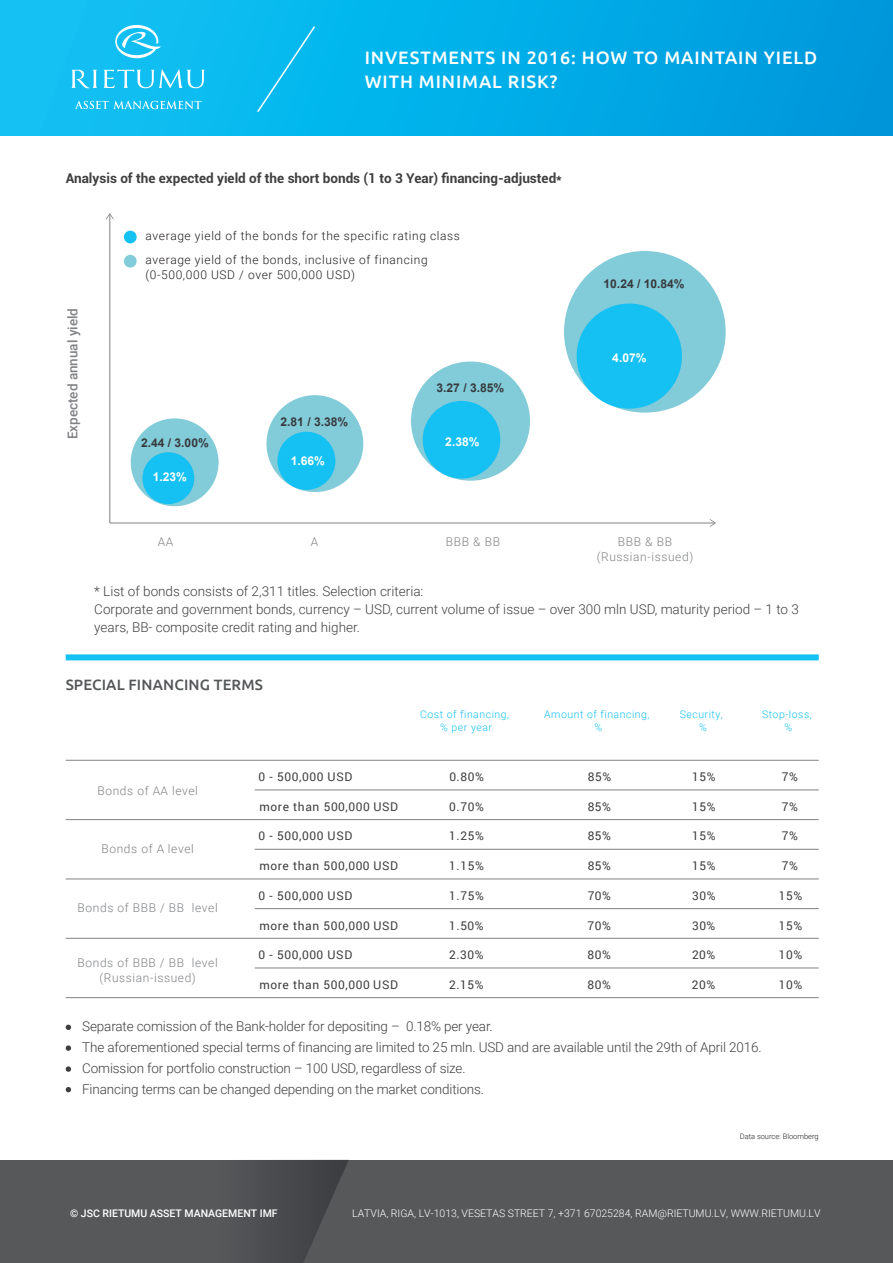
<style>
.page{position:relative;width:893px;height:1263px;background:#fff}
.page>*{position:absolute;margin:0;border:0;box-sizing:border-box;transform-origin:0 0}
.t1{font:500 18px/24px "Ubuntu";letter-spacing:.05em;color:#fff}
.t2{font:500 15px "Ubuntu";letter-spacing:.01em;color:#545758}
.t3{font:300 13.5px/21px "Roboto";letter-spacing:-.01em;color:#3f3f40}
.t4{font:700 13.5px "Roboto";color:#3f3f40}
.t5{font:500 13.5px "Roboto";color:#808285}
.t6{font:12px "Roboto";letter-spacing:.045em;color:#3f3f40}
.t7{font:300 12px/24px "Roboto";letter-spacing:.05em;color:#231f20}
.t8{font:300 12px/15px "Roboto";letter-spacing:.05em;color:#808285;text-align:center}
.t9{font:700 12px "Arial";color:#373a3d}
.t10{font:700 12px "Arial";color:#fff}
.t11{font:300 10.5px "Roboto";color:#fff}
.t12{font:300 10.5px/13.5px "Roboto";letter-spacing:.05em;color:#15c0f2;text-align:center}
.t13{font:500 10.5px "Roboto";color:#fff}
.t14{font:300 7.5px "Roboto";color:#231f20}
</style>
<div class="page">
<svg style="left:0;top:0;width:893px;height:135px;background:#04aee8"></svg>
<div style="left:66px;top:654px;width:753px;height:6px;background:#15c0f2"></div>
<hr style="left:109px;top:214px;width:1px;height:309px;background:#808285">
<svg style="left:106px;top:213px;width:8px;height:6px"></svg>
<hr style="left:110px;top:523px;width:605px;height:1px;background:#808285">
<svg style="left:710px;top:519px;width:6px;height:8px"></svg>
<div style="left:131px;top:418px;width:88px;height:88px;background:#82cbd9;border-radius:50%"></div>
<div style="left:142px;top:452px;width:52px;height:52px;background:#15c0f2;border-radius:50%"></div>
<div style="left:266px;top:395px;width:97px;height:97px;background:#82cbd9;border-radius:50%"></div>
<div style="left:277px;top:432px;width:58px;height:58px;background:#15c0f2;border-radius:50%"></div>
<div style="left:411px;top:361px;width:119px;height:120px;background:#82cbd9;border-radius:50%"></div>
<div style="left:423px;top:401px;width:77px;height:77px;background:#15c0f2;border-radius:50%"></div>
<div style="left:564px;top:251px;width:162px;height:162px;background:#82cbd9;border-radius:50%"></div>
<div style="left:577px;top:304px;width:105px;height:105px;background:#15c0f2;border-radius:50%"></div>
<div style="left:124px;top:231px;width:13px;height:12px;background:#15c0f2;border-radius:50%"></div>
<div style="left:124px;top:255px;width:13px;height:13px;background:#82cbd9;border-radius:50%"></div>
<hr style="left:66px;top:760px;width:753px;height:1px;background:#808285">
<hr style="left:255px;top:790px;width:564px;height:1px;background:#808285">
<hr style="left:66px;top:819px;width:753px;height:1px;background:#808285">
<hr style="left:255px;top:849px;width:564px;height:1px;background:#808285">
<hr style="left:66px;top:879px;width:753px;height:1px;background:#808285">
<hr style="left:255px;top:908px;width:564px;height:1px;background:#808285">
<hr style="left:66px;top:938px;width:753px;height:1px;background:#808285">
<hr style="left:255px;top:968px;width:564px;height:1px;background:#808285">
<hr style="left:66px;top:997px;width:753px;height:1px;background:#808285">
<svg style="left:66px;top:1024px;width:5px;height:6px"></svg>
<svg style="left:66px;top:1045px;width:5px;height:6px"></svg>
<svg style="left:66px;top:1066px;width:5px;height:6px"></svg>
<svg style="left:66px;top:1087px;width:5px;height:5px"></svg>
<div style="left:0;top:1160px;width:893px;height:103px;background:#57585a"></div>
<svg style="left:263px;top:1160px;width:86px;height:103px"></svg>
<svg style="left:71px;top:70px;width:26px;height:18px"></svg>
<svg style="left:104px;top:69px;width:101px;height:19px;background:#46ccf3"></svg>
<svg style="left:115px;top:24px;width:46px;height:35px"></svg>
<svg style="left:75px;top:101px;width:127px;height:8px"></svg>
<div style="left:256px;top:25px;width:61px;height:89px;background:#06b9ee"></div>
<h1 class="t1" style="left:365px;top:45px;width:454px">INVESTMENTS IN 2016: HOW TO MAINTAIN YIELD<br>WITH MINIMAL RISK?</h1>
<p class="t4" style="left:66px;top:168px;width:498px">Analysis of the expected yield of the short bonds (1 to 3 Year) financing-adjusted*</p>
<p class="t5" style="left:63px;top:439px;width:133px;rotate:-90deg">Expected annual yield</p>
<p class="t7" style="left:146px;top:224px;width:316px">average yield of the bonds for the specific rating class average yield of the bonds, inclusive of financing</p>
<p class="t7" style="left:146px;top:263px;width:211px">(0-500,000 USD / over 500,000 USD)</p>
<p class="t9" style="left:141px;top:434px;width:69px">2.44 / 3.00%</p>
<p class="t10" style="left:153px;top:469px;width:36px">1.23%</p>
<p class="t9" style="left:281px;top:414px;width:69px">2.81 / 3.38%</p>
<p class="t10" style="left:291px;top:453px;width:36px">1.66%</p>
<p class="t9" style="left:437px;top:380px;width:69px">3.27 / 3.85%</p>
<p class="t10" style="left:445px;top:434px;width:36px">2.38%</p>
<p class="t9" style="left:604px;top:276px;width:83px">10.24 / 10.84%</p>
<p class="t10" style="left:612px;top:349px;width:36px">4.07%</p>
<p class="t8" style="left:158px;top:533px;width:17px">АА</p>
<p class="t8" style="left:311px;top:533px;width:9px">А</p>
<p class="t8" style="left:446px;top:534px;width:56px">ВВВ &amp; ВВ</p>
<p class="t8" style="left:597px;top:533px;width:98px">ВВВ &amp; ВВ (Russian-issued)</p>
<p class="t3" style="left:94px;top:581px;width:706px;line-height:18px">* List of bonds consists of 2,311 titles. Selection criteria:<br>Corporate and government bonds, currency – USD, current volume of issue – over 300 mln USD, maturity period – 1 to 3 years, BB- composite credit rating and higher.</p>
<p class="t2" style="left:66px;top:675px;width:199px">SPECIAL FINANCING TERMS</p>
<p class="t12" style="left:420px;top:707px;width:91px">Cost of financing, % per year</p>
<p class="t12" style="left:544px;top:707px;width:107px">Amount of financing, %</p>
<p class="t12" style="left:680px;top:707px;width:45px">Security, %</p>
<p class="t12" style="left:762px;top:707px;width:51px">Stop-loss, %</p>
<p class="t8" style="left:97px;top:783px;width:102px">Bonds of АА level</p>
<p class="t8" style="left:101px;top:840px;width:94px">Bonds of А level</p>
<p class="t8" style="left:78px;top:900px;width:142px">Bonds of ВВВ / BB level</p>
<p class="t6" style="left:259px;top:768px;width:95px">0 - 500,000 USD</p>
<p class="t6" style="left:449px;top:768px;width:36px">0.80%</p>
<p class="t6" style="left:588px;top:768px;width:25px">85%</p>
<p class="t6" style="left:692px;top:768px;width:25px">15%</p>
<p class="t6" style="left:782px;top:768px;width:18px">7%</p>
<p class="t6" style="left:259px;top:798px;width:140px">more than 500,000 USD</p>
<p class="t6" style="left:449px;top:798px;width:36px">0.70%</p>
<p class="t6" style="left:588px;top:798px;width:25px">85%</p>
<p class="t6" style="left:692px;top:798px;width:25px">15%</p>
<p class="t6" style="left:782px;top:798px;width:18px">7%</p>
<p class="t6" style="left:259px;top:828px;width:95px">0 - 500,000 USD</p>
<p class="t6" style="left:449px;top:828px;width:36px">1.25%</p>
<p class="t6" style="left:588px;top:828px;width:25px">85%</p>
<p class="t6" style="left:692px;top:828px;width:25px">15%</p>
<p class="t6" style="left:782px;top:828px;width:18px">7%</p>
<p class="t6" style="left:259px;top:857px;width:140px">more than 500,000 USD</p>
<p class="t6" style="left:449px;top:857px;width:36px">1.15%</p>
<p class="t6" style="left:588px;top:857px;width:25px">85%</p>
<p class="t6" style="left:692px;top:857px;width:25px">15%</p>
<p class="t6" style="left:782px;top:857px;width:18px">7%</p>
<p class="t6" style="left:259px;top:887px;width:95px">0 - 500,000 USD</p>
<p class="t6" style="left:449px;top:887px;width:36px">1.75%</p>
<p class="t6" style="left:588px;top:887px;width:25px">70%</p>
<p class="t6" style="left:692px;top:887px;width:25px">30%</p>
<p class="t6" style="left:779px;top:887px;width:25px">15%</p>
<p class="t6" style="left:259px;top:917px;width:140px">more than 500,000 USD</p>
<p class="t6" style="left:449px;top:917px;width:36px">1.50%</p>
<p class="t6" style="left:588px;top:917px;width:25px">70%</p>
<p class="t6" style="left:692px;top:917px;width:25px">30%</p>
<p class="t6" style="left:779px;top:917px;width:25px">15%</p>
<p class="t6" style="left:258px;top:946px;width:95px">0 - 500,000 USD</p>
<p class="t6" style="left:449px;top:946px;width:36px">2.30%</p>
<p class="t6" style="left:588px;top:946px;width:25px">80%</p>
<p class="t6" style="left:692px;top:946px;width:25px">20%</p>
<p class="t6" style="left:779px;top:946px;width:25px">10%</p>
<p class="t6" style="left:259px;top:976px;width:140px">more than 500,000 USD</p>
<p class="t6" style="left:449px;top:976px;width:36px">2.15%</p>
<p class="t6" style="left:588px;top:976px;width:25px">80%</p>
<p class="t6" style="left:692px;top:976px;width:25px">20%</p>
<p class="t6" style="left:779px;top:976px;width:25px">10%</p>
<p class="t3" style="left:82px;top:1015px;width:681px">Separate comission of the Bank-holder for depositing – 0.18% per year.<br>The aforementioned special terms of financing are limited to 25 mln. USD and are available until the 29th of April 2016.<br>Comission for portfolio construction – 100 USD, regardless of size.<br>Financing terms can be changed depending on the market conditions.</p>
<p class="t14" style="left:740px;top:1131px;width:80px">Data source: Bloomberg</p>
<p class="t8" style="left:78px;top:955px;width:142px">Bonds of ВВВ / BB level (Russian-issued)</p>
<p class="t11" style="left:365px;top:1204px;width:459px">ЛАТВИЯ, РИГА, LV-1013, УЛ. ВЕСЕТАС 7, +371 67025284, RAM@RIETUMU.LV, WWW.RIETUMU.LV</p>
<p class="t13" style="left:70px;top:1204px;width:201px">© AS RIETUMU ASSET MANAGEMENT IPS</p>
<p class="t13" style="left:70px;top:1206px;width:209px">© JSC RIETUMU ASSET MANAGEMENT IMF</p>
<p class="t11" style="left:352px;top:1206px;width:470px">LATVIA, RIGA, LV-1013, VESETAS STREET 7, +371 67025284, RAM@RIETUMU.LV, WWW.RIETUMU.LV</p>
</div>
